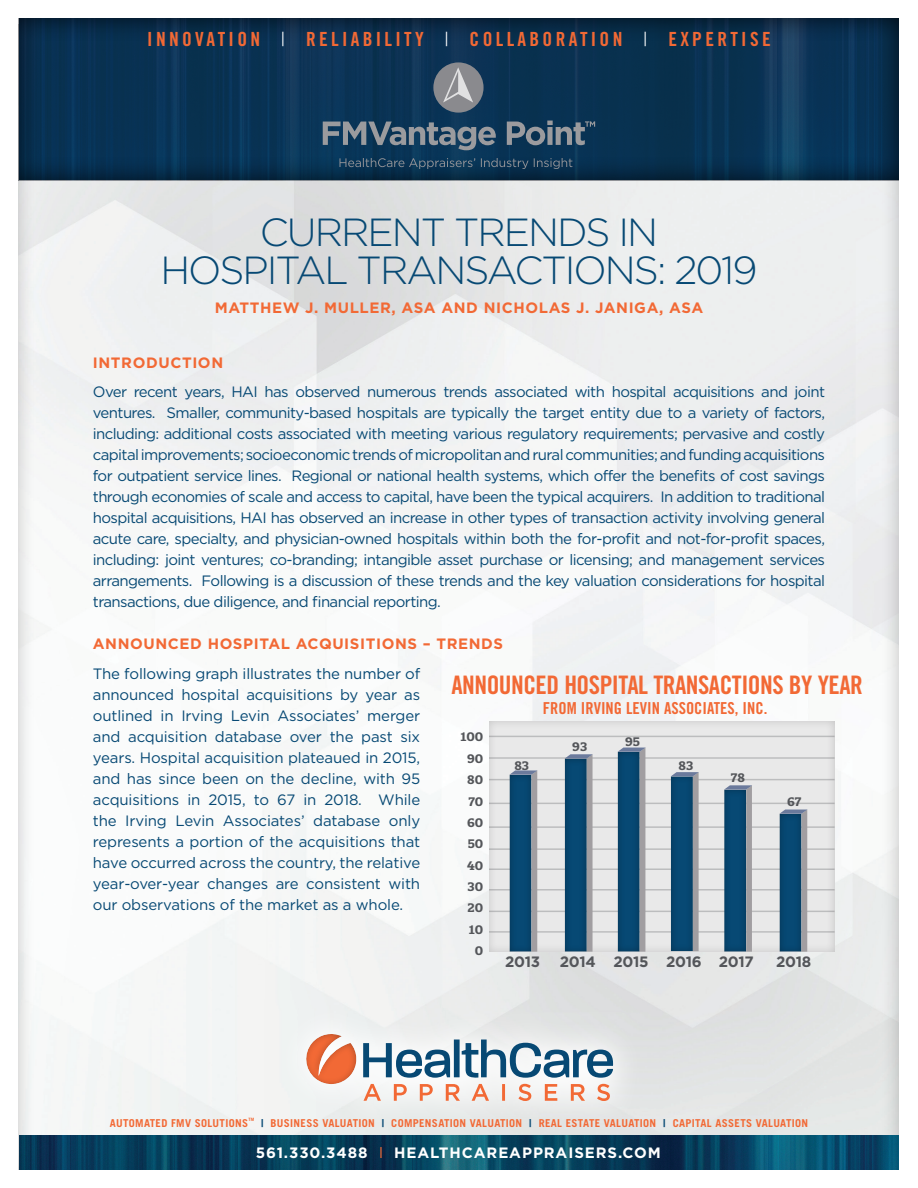
<style>
.page{position:relative;width:918px;height:1188px;background:#fff}
.page>*{position:absolute;margin:0;border:0;box-sizing:border-box;transform-origin:0 0}
.t1{font:300 39.15px/38.2px "Gotham";letter-spacing:-.05em;color:#074974;text-align:center}
.HCAPara1{font:25.5px "Trade Gothic Bold Cond Twenty";letter-spacing:-.02em;color:#f26935}
.t2{font:19.5px "Trade Gothic Bold Cond Twenty";letter-spacing:.17em;color:#f26935}
.HCAPara1-2{font:16.5px "Trade Gothic Bold Cond Twenty";color:#f26935}
.t3{font:15px/21px "Gotham";letter-spacing:-.035em;color:#074974;text-align:justify}
.t4{font:700 15px "Gotham";letter-spacing:.04em;color:#f26935}
.t5{font:700 15px "Gotham";letter-spacing:.06em;color:#fff}
.HCAPara1-3{font:700 15px "Gotham";letter-spacing:-.02em;color:#54565a}
.HCAPara1-4{font:700 12px "Quatro Slab";color:#54565a}
.t6{font:700 10.8px "Trade Gothic";letter-spacing:.03em;color:#f26935}
.t7{font:700 4.5px "Trade Gothic";color:#f26935}
.s1{font-family:"Trade Gothic";font-weight:300;color:#fff}
.s2{color:#074974}
.s3{font-weight:400;color:#f26935}
</style>
<div class="page">
<div style="left:18px;top:23px;width:882px;height:1148px;background:#231f20;opacity:.27"></div>
<div style="left:18px;top:17px;width:882px;height:164px;background:#231f20;opacity:.9"></div>
<img style="left:19px;top:1135px;width:879px;height:35px">
<div style="left:277px;top:1004px;width:366px;height:127px;background:#e8ebea"></div>
<svg style="left:295px;top:1021px;width:319px;height:80px"></svg>
<div style="left:433px;top:62px;width:51px;height:51px;background:#8a8a8e;border-radius:50%"></div>
<svg style="left:443px;top:67px;width:30px;height:36px"></svg>
<svg style="left:323px;top:121px;width:272px;height:29px;background:#415b71"></svg>
<svg style="left:340px;top:158px;width:232px;height:11px;background:#224560"></svg>
<div style="left:481px;top:721px;width:354px;height:243px;background:#231f20;opacity:.2"></div>
<hr style="left:489px;top:736px;width:346px;height:1px;background:#54565a">
<hr style="left:489px;top:757px;width:346px;height:2px;background:#54565a">
<hr style="left:489px;top:779px;width:346px;height:1px;background:#54565a">
<hr style="left:489px;top:803px;width:346px;height:1px;background:#54565a">
<hr style="left:489px;top:826px;width:346px;height:2px;background:#54565a">
<hr style="left:489px;top:848px;width:346px;height:2px;background:#54565a">
<hr style="left:489px;top:868px;width:346px;height:2px;background:#54565a">
<hr style="left:489px;top:889px;width:346px;height:2px;background:#54565a">
<hr style="left:489px;top:911px;width:346px;height:1px;background:#54565a">
<hr style="left:489px;top:931px;width:346px;height:2px;background:#54565a">
<div style="left:508px;top:773px;width:24px;height:180px;background:#231f20;opacity:.38"></div>
<svg style="left:510px;top:770px;width:28px;height:182px;background:#315f7f"></svg>
<div style="left:563px;top:757px;width:24px;height:196px;background:#231f20;opacity:.38"></div>
<svg style="left:565px;top:754px;width:28px;height:198px;background:#2e5d7d"></svg>
<div style="left:616px;top:750px;width:24px;height:202px;background:#231f20;opacity:.38"></div>
<svg style="left:618px;top:748px;width:28px;height:204px;background:#2e5d7d"></svg>
<div style="left:669px;top:774px;width:24px;height:177px;background:#231f20;opacity:.38"></div>
<svg style="left:671px;top:772px;width:28px;height:179px;background:#2c5c7c"></svg>
<div style="left:722px;top:788px;width:24px;height:165px;background:#231f20;opacity:.38"></div>
<svg style="left:724px;top:785px;width:28px;height:167px;background:#2d5d7d"></svg>
<div style="left:778px;top:812px;width:24px;height:141px;background:#231f20;opacity:.38"></div>
<svg style="left:780px;top:810px;width:28px;height:142px;background:#315f7f"></svg>
<p class="t2" style="left:147px;top:27px;width:625px">INNOVATION <span class="s1">|</span> RELIABILITY <span class="s1">|</span> COLLABORATION <span class="s1">|</span> EXPERTISE</p>
<p class="t1" style="left:160px;top:212px;width:599px">CURRENT TRENDS IN<br>HOSPITAL TRANSACTIONS: 2019</p>
<p class="t4" style="left:215px;top:299px;width:490px">MATTHEW J. MULLER, ASA AND NICHOLAS J. JANIGA, ASA</p>
<p class="t4" style="left:93px;top:354px;width:132px">INTRODUCTION</p>
<p class="t3" style="left:93px;top:381px;width:734px">Over recent years, HAI has observed numerous trends associated with hospital acquisitions and joint ventures. Smaller, community-based hospitals are typically the target entity due to a variety of factors, including: additional costs associated with meeting various regulatory requirements; pervasive and costly capital improvements; socioeconomic trends of micropolitan and rural communities; and funding acquisitions for outpatient service lines. Regional or national health systems, which offer the benefits of cost savings through economies of scale and access to capital, have been the typical acquirers. In addition to traditional hospital acquisitions, HAI has observed an increase in other types of transaction activity involving general acute care, specialty, and physician-owned hospitals within both the for-profit and not-for-profit spaces, including: joint ventures; co-branding; intangible asset purchase or licensing; and management services arrangements. Following is a discussion of these trends and the key valuation considerations for hospital transactions, due diligence, and financial reporting.</p>
<p class="t4" style="left:93px;top:635px;width:412px">ANNOUNCED HOSPITAL ACQUISITIONS – TRENDS</p>
<p class="t3" style="left:93px;top:663px;width:329px">The following graph illustrates the number of announced hospital acquisitions by year as outlined in Irving Levin Associates’ merger and acquisition database over the past six years. Hospital acquisition plateaued in 2015, and has since been on the decline, with 95 acquisitions in 2015, to 67 in 2018. While the Irving Levin Associates’ database only represents a portion of the acquisitions that have occurred across the country, the relative year-over-year changes are consistent with our observations of the market as a whole.</p>
<p class="HCAPara1" style="left:451px;top:670px;width:413px">ANNOUNCED HOSPITAL TRANSACTIONS BY YEAR</p>
<p class="HCAPara1-2" style="left:543px;top:698px;width:226px">FROM IRVING LEVIN ASSOCIATES, INC.</p>
<p class="HCAPara1-4" style="left:461px;top:729px;width:24px">100</p>
<p class="HCAPara1-4" style="left:467px;top:751px;width:18px">90</p>
<p class="HCAPara1-4" style="left:467px;top:772px;width:18px">80</p>
<p class="HCAPara1-4" style="left:468px;top:794px;width:16px">70</p>
<p class="HCAPara1-4" style="left:467px;top:815px;width:18px">60</p>
<p class="HCAPara1-4" style="left:468px;top:836px;width:17px">50</p>
<p class="HCAPara1-4" style="left:467px;top:858px;width:18px">40</p>
<p class="HCAPara1-4" style="left:468px;top:879px;width:17px">30</p>
<p class="HCAPara1-4" style="left:468px;top:900px;width:17px">20</p>
<p class="HCAPara1-4" style="left:469px;top:922px;width:16px">10</p>
<p class="HCAPara1-4" style="left:475px;top:943px;width:10px">0</p>
<p class="HCAPara1-4" style="left:625px;top:734px;width:16px">95</p>
<p class="HCAPara1-4" style="left:572px;top:739px;width:16px">93</p>
<p class="HCAPara1-4" style="left:514px;top:758px;width:16px">83</p>
<p class="HCAPara1-4" style="left:679px;top:758px;width:16px">83</p>
<p class="HCAPara1-4" style="left:731px;top:770px;width:16px">78</p>
<p class="HCAPara1-4" style="left:787px;top:794px;width:16px">67</p>
<p class="HCAPara1-3" style="left:505px;top:953px;width:36px">2013</p>
<p class="HCAPara1-3" style="left:560px;top:953px;width:37px">2014</p>
<p class="HCAPara1-3" style="left:614px;top:953px;width:37px">2015</p>
<p class="HCAPara1-3" style="left:666px;top:953px;width:37px">2016</p>
<p class="HCAPara1-3" style="left:719px;top:953px;width:36px">2017</p>
<p class="HCAPara1-3" style="left:776px;top:953px;width:37px">2018</p>
<p class="t6" style="left:110px;top:1116px;width:140px">AUTOMATED FMV SOLUTIONS</p>
<p class="t7" style="left:248px;top:1116px;width:7px">TM</p>
<p class="t6" style="left:261px;top:1116px;width:549px"><span class="s2">|</span> BUSINESS VALUATION <span class="s2">|</span> COMPENSATION VALUATION <span class="s2">|</span> REAL ESTATE VALUATION <span class="s2">|</span> CAPITAL ASSETS VALUATION</p>
<p class="t5" style="left:256px;top:1144px;width:407px">561.330.3488 <span class="s3">l</span> HEALTHCAREAPPRAISERS.COM</p>
</div>
